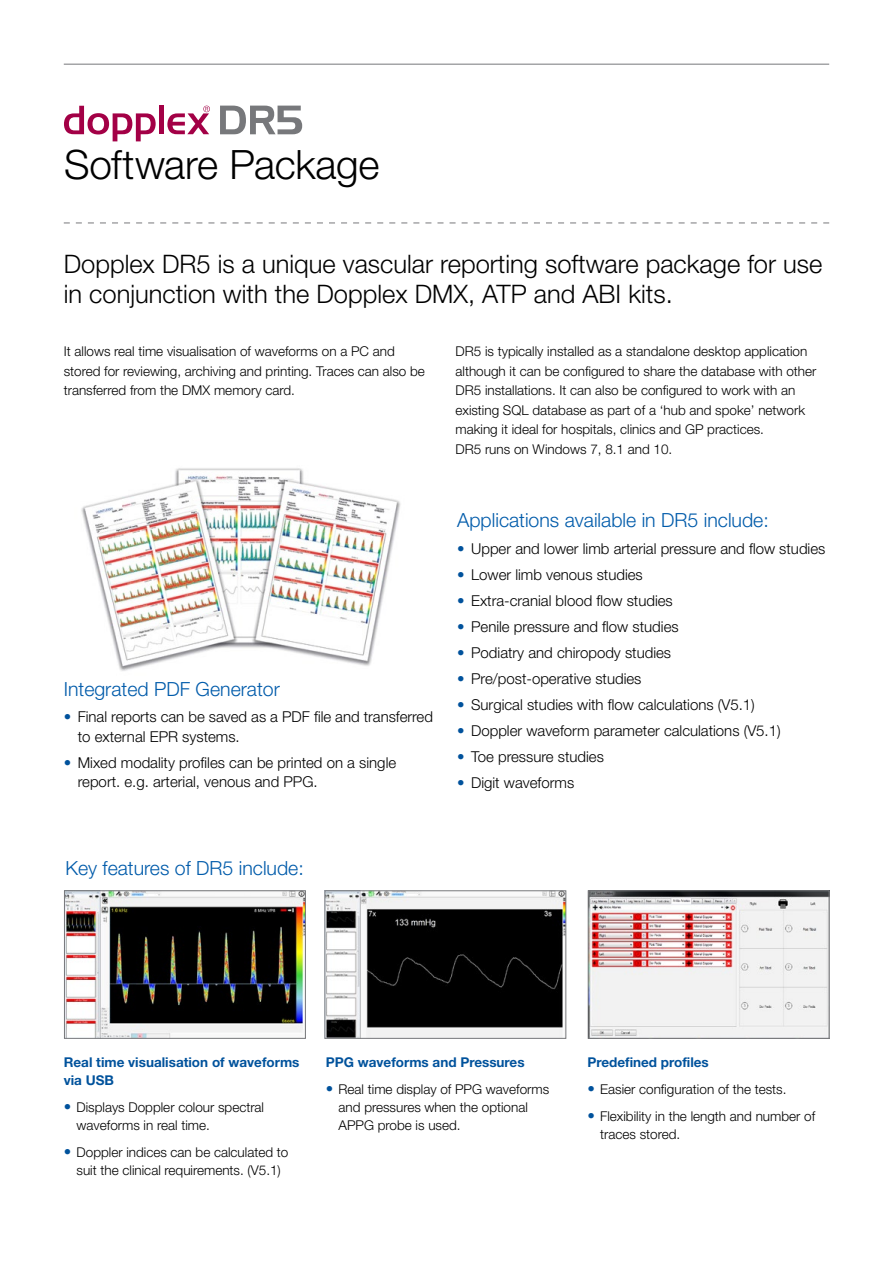
<style>
.page{position:relative;width:893px;height:1263px;background:#fff}
.page>*{position:absolute;margin:0;border:0;box-sizing:border-box;transform-origin:0 0}
.t1{font:300 40.5px "Helvetica Neue LT Pro";letter-spacing:-.005em;color:#000}
.t2{font:300 25.5px/30.6px "Helvetica Neue LT Pro";color:#000}
.t3{font:300 19.5px "Helvetica Neue LT Pro";color:#005baa}
.t4{font:300 15px/19.5px "Helvetica Neue LT Pro";color:#000}
.t5{font:300 13.5px/19.5px "Helvetica Neue LT Pro";color:#000}
.t6{font:700 13.5px/18px "Helvetica Neue LT Pro";color:#00529c}
.s1{color:#00529c}
.s2{font-size:15px;color:#00529c}
</style>
<div class="page">
<img style="left:66px;top:892px;width:238px;height:145px">
<div style="left:64px;top:890px;width:242px;height:149px;border:1px solid #77787b"></div>
<img style="left:326px;top:892px;width:238px;height:145px">
<div style="left:324px;top:890px;width:242px;height:149px;border:1px solid #77787b"></div>
<img style="left:590px;top:892px;width:237px;height:145px">
<div style="left:588px;top:890px;width:241px;height:149px;border:1px solid #77787b"></div>
<hr style="left:64px;top:64px;width:765px;height:1px;background:#77787b">
<svg style="left:64px;top:223px;width:765px;height:1px"></svg>
<svg style="left:64px;top:106px;width:92px;height:35px"></svg>
<div style="left:159px;top:106px;width:5px;height:28px;background:#a30046"></div>
<svg style="left:167px;top:106px;width:43px;height:28px"></svg>
<svg style="left:220px;top:106px;width:82px;height:28px"></svg>
<img style="left:81px;top:468px;width:320px;height:203px">
<h1 class="t1" style="left:64px;top:140px;width:317px">Software Package</h1>
<h2 class="t2" style="left:64px;top:248px;width:760px">Dopplex DR5 is a unique vascular reporting software package for use in conjunction with the Dopplex DMX, ATP and ABI kits.</h2>
<p class="t5" style="left:64px;top:341px;width:363px">It allows real time visualisation of waveforms on a PC and stored for reviewing, archiving and printing. Traces can also be transferred from the DMX memory card.</p>
<p class="t5" style="left:455px;top:341px;width:362px">DR5 is typically installed as a standalone desktop application although it can be configured to share the database with other DR5 installations. It can also be configured to work with an existing SQL database as part of a ‘hub and spoke’ network making it ideal for hospitals, clinics and GP practices.<br>DR5 runs on Windows 7, 8.1 and 10.</p>
<h3 class="t3" style="left:64px;top:678px;width:218px">Integrated PDF Generator</h3>
<p class="t4" style="left:78px;top:707px;width:357px;text-indent:-14px"><span class="s1">•</span> Final reports can be saved as a PDF file and transferred to external EPR systems.</p>
<p class="t4" style="left:78px;top:752px;width:320px;text-indent:-14px"><span class="s1">•</span> Mixed modality profiles can be printed on a single report. e.g. arterial, venous and PPG.</p>
<h3 class="t3" style="left:457px;top:509px;width:313px">Applications available in DR5 include:</h3>
<p class="t4" style="left:457px;top:539px;width:370px"><span class="s1">•</span> Upper and lower limb arterial pressure and flow studies</p>
<p class="t4" style="left:457px;top:565px;width:187px"><span class="s1">•</span> Lower limb venous studies</p>
<p class="t4" style="left:457px;top:591px;width:217px"><span class="s1">•</span> Extra-cranial blood flow studies</p>
<p class="t4" style="left:457px;top:617px;width:223px"><span class="s1">•</span> Penile pressure and flow studies</p>
<p class="t4" style="left:457px;top:643px;width:216px"><span class="s1">•</span> Podiatry and chiropody studies</p>
<p class="t4" style="left:457px;top:669px;width:186px"><span class="s1">•</span> Pre/post-operative studies</p>
<p class="t4" style="left:457px;top:695px;width:299px"><span class="s1">•</span> Surgical studies with flow calculations (V5.1)</p>
<p class="t4" style="left:457px;top:721px;width:325px"><span class="s1">•</span> Doppler waveform parameter calculations (V5.1)</p>
<p class="t4" style="left:457px;top:747px;width:148px"><span class="s1">•</span> Toe pressure studies</p>
<p class="t4" style="left:457px;top:773px;width:119px"><span class="s1">•</span> Digit waveforms</p>
<h3 class="t3" style="left:65px;top:856px;width:240px">Key features of DR5 include:</h3>
<p class="t6" style="left:64px;top:1053px;width:237px">Real time visualisation of waveforms via USB</p>
<p class="t5" style="left:77px;top:1098px;width:189px;line-height:18px;text-indent:-13px"><span class="s2">•</span> Displays Doppler colour spectral waveforms in real time.</p>
<p class="t5" style="left:64px;top:1143px;width:226px;line-height:18px;text-align:center"><span class="s2">•</span> Doppler indices can be calculated to suit the clinical requirements. (V5.1)</p>
<p class="t6" style="left:326px;top:1052px;width:200px">PPG waveforms and Pressures</p>
<p class="t5" style="left:339px;top:1079px;width:212px;line-height:18px;text-indent:-13px"><span class="s2">•</span> Real time display of PPG waveforms and pressures when the optional<br>APPG probe is used.</p>
<p class="t6" style="left:587px;top:1053px;width:123px">Predefined profiles</p>
<p class="t5" style="left:587px;top:1079px;width:201px"><span class="s2">•</span> Easier configuration of the tests.</p>
<p class="t5" style="left:600px;top:1107px;width:217px;line-height:18px;text-indent:-13px"><span class="s2">•</span> Flexibility in the length and number of traces stored.</p>
</div>
